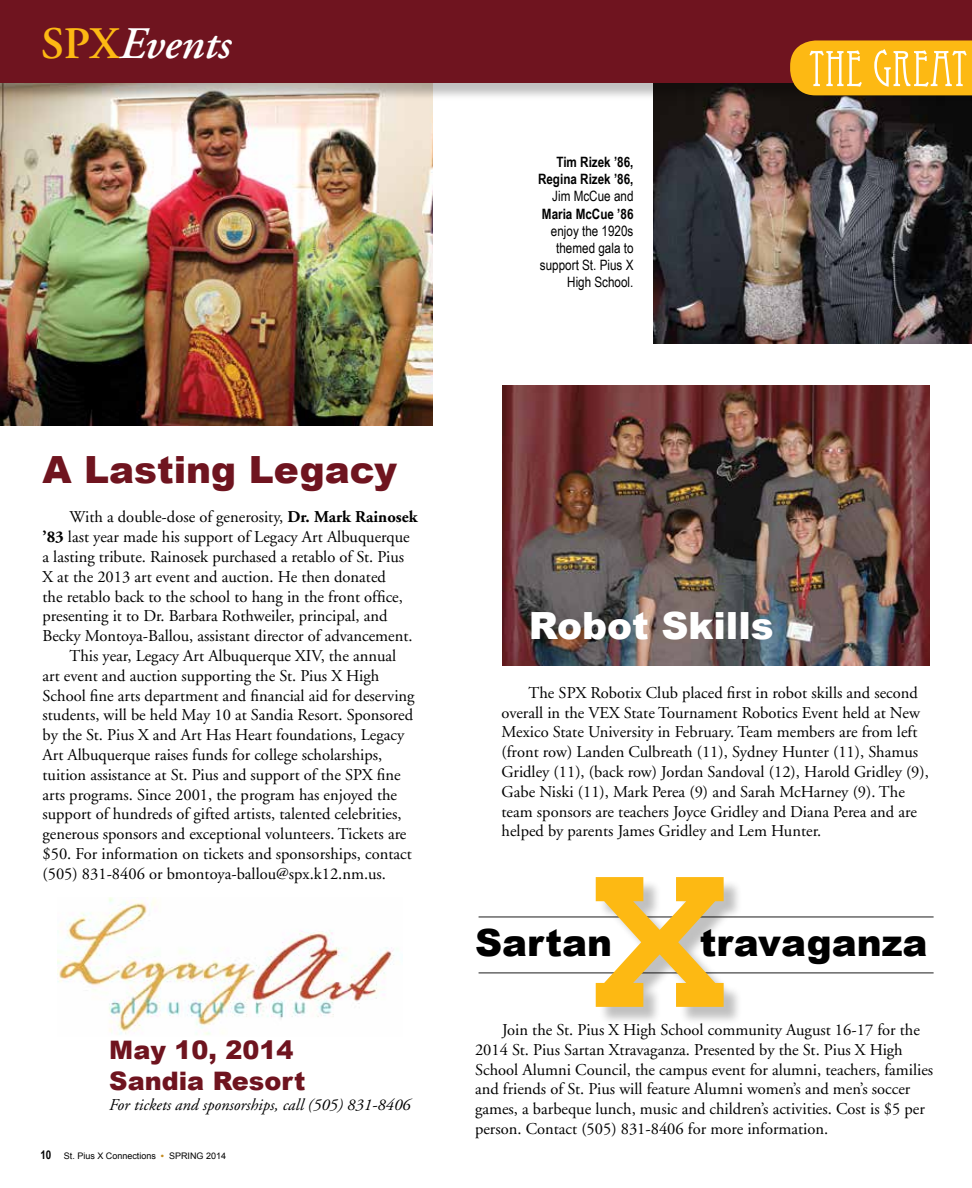
<style>
.page{position:relative;width:972px;height:1188px;background:#fff}
.page>*{position:absolute;margin:0;border:0;box-sizing:border-box;transform-origin:0 0}
.t1{font:italic 600 45px "Adobe Garamond";color:#fff}
.t2{font:900 37.5px "Arial";color:#000}
.t3{font:900 37.5px "Arial";color:#6f141f}
.t4{font:900 37.5px "Arial";color:#fff}
.t5{font:900 25.5px/30.6px "Arial";color:#6f141f}
.t6{font:16.5px/19.8px "Adobe Garamond";color:#000}
.t7{font:italic 16.5px "Adobe Garamond";color:#000}
.t8{font:14.25px/17.1px "Arial Narrow";color:#000;text-align:right}
.t9{font:700 14.25px/17.1px "Arial Narrow";color:#000;text-align:right}
.t10{font:700 12px "Arial Narrow";color:#000}
.t11{font:9px "Arial";color:#000}
.s1{font-style:normal;color:#fdb913}
.s2{font-weight:700}
.s3{font-weight:700;color:#c48b1f}
</style>
<div class="page">
<img style="left:653px;top:101px;width:319px;height:243px">
<img style="left:0;top:101px;width:433px;height:324px">
<div style="left:0;top:0;width:972px;height:101px;background:#000;opacity:.25"></div>
<div style="left:0;top:0;width:972px;height:83px;background:#6f141f"></div>
<img style="left:503px;top:386px;width:427px;height:280px">
<hr style="left:479px;top:916px;width:455px;height:2px;background:#000">
<hr style="left:479px;top:972px;width:455px;height:2px;background:#000">
<div style="left:598px;top:879px;width:144px;height:147px;background:#000;opacity:.25"></div>
<svg style="left:596px;top:877px;width:128px;height:130px"></svg>
<img style="left:58px;top:897px;width:336px;height:138px">
<svg style="left:790px;top:40px;width:182px;height:55px;background:#f6bc34"></svg>
<h1 class="t1" style="left:41px;top:19px;width:192px"><span class="s1">SPX</span>Events</h1>
<p class="t9" style="left:538px;top:154px;width:97px">Tim Rizek ’86,<br>Regina Rizek ’86,</p>
<p class="t8" style="left:552px;top:188px;width:83px">Jim McCue and</p>
<p class="t9" style="left:542px;top:205px;width:93px">Maria McCue ’86</p>
<p class="t8" style="left:540px;top:222px;width:95px">enjoy the 1920s themed gala to support St. Pius X<br>High School.</p>
<h2 class="t3" style="left:43px;top:449px;width:356px">A Lasting Legacy</h2>
<p class="t6" style="left:70px;top:508px;width:350px">With a double-dose of generosity, <span class="s2">Dr. Mark Rainosek</span></p>
<p class="t6" style="left:43px;top:528px;width:369px"><span class="s2">’83</span> last year made his support of Legacy Art Albuquerque</p>
<p class="t6" style="left:43px;top:547px;width:363px">a lasting tribute. Rainosek purchased a retablo of St. Pius</p>
<p class="t6" style="left:43px;top:567px;width:345px">X at the 2013 art event and auction. He then donated</p>
<p class="t6" style="left:43px;top:587px;width:362px">the retablo back to the school to hang in the front office,</p>
<p class="t6" style="left:43px;top:607px;width:346px">presenting it to Dr. Barbara Rothweiler, principal, and</p>
<p class="t6" style="left:43px;top:627px;width:372px">Becky Montoya-Ballou, assistant director of advancement.</p>
<p class="t6" style="left:70px;top:646px;width:328px">This year, Legacy Art Albuquerque XIV, the annual</p>
<p class="t6" style="left:43px;top:666px;width:338px">art event and auction supporting the St. Pius X High</p>
<p class="t6" style="left:43px;top:686px;width:374px">School fine arts department and financial aid for deserving</p>
<p class="t6" style="left:43px;top:706px;width:372px">students, will be held May 10 at Sandia Resort. Sponsored</p>
<p class="t6" style="left:43px;top:726px;width:363px">by the St. Pius X and Art Has Heart foundations, Legacy</p>
<p class="t6" style="left:43px;top:745px;width:341px">Art Albuquerque raises funds for college scholarships,</p>
<p class="t6" style="left:43px;top:765px;width:360px">tuition assistance at St. Pius and support of the SPX fine</p>
<p class="t6" style="left:43px;top:785px;width:356px">arts programs. Since 2001, the program has enjoyed the</p>
<p class="t6" style="left:43px;top:805px;width:361px">support of hundreds of gifted artists, talented celebrities,</p>
<p class="t6" style="left:43px;top:825px;width:365px">generous sponsors and exceptional volunteers. Tickets are</p>
<p class="t6" style="left:43px;top:844px;width:371px">$50. For information on tickets and sponsorships, contact</p>
<p class="t6" style="left:43px;top:864px;width:345px">(505) 831-8406 or bmontoya-ballou@spx.k12.nm.us.</p>
<h3 class="t5" style="left:109px;top:1035px;width:198px">May 10, 2014<br>Sandia Resort</h3>
<p class="t7" style="left:109px;top:1096px;width:303px">For tickets and sponsorships, call (505) 831-8406</p>
<p class="t10" style="left:40px;top:1148px;width:12px">10</p>
<p class="t11" style="left:64px;top:1150px;width:164px">St. Pius X Connections <span class="s3">•</span> SPRING 2014</p>
<h2 class="t4" style="left:529px;top:605px;width:246px">Robot Skills</h2>
<p class="t6" style="left:502px;top:683px;width:429px;text-indent:27px">The SPX Robotix Club placed first in robot skills and second overall in the VEX State Tournament Robotics Event held at New Mexico State University in February. Team members are from left (front row) Landen Culbreath (11), Sydney Hunter (11), Shamus Gridley (11), (back row) Jordan Sandoval (12), Harold Gridley (9), Gabe Niski (11), Mark Perea (9) and Sarah McHarney (9). The team sponsors are teachers Joyce Gridley and Diana Perea and are helped by parents James Gridley and Lem Hunter.</p>
<h2 class="t2" style="left:475px;top:922px;width:139px">Sartan</h2>
<h2 class="t2" style="left:700px;top:922px;width:229px">travaganza</h2>
<p class="t6" style="left:475px;top:1020px;width:460px;text-indent:27px">Join the St. Pius X High School community August 16-17 for the 2014 St. Pius Sartan Xtravaganza. Presented by the St. Pius X High School Alumni Council, the campus event for alumni, teachers, families and friends of St. Pius will feature Alumni women’s and men’s soccer games, a barbeque lunch, music and children’s activities. Cost is $5 per person. Contact (505) 831-8406 for more information.</p>
</div>
